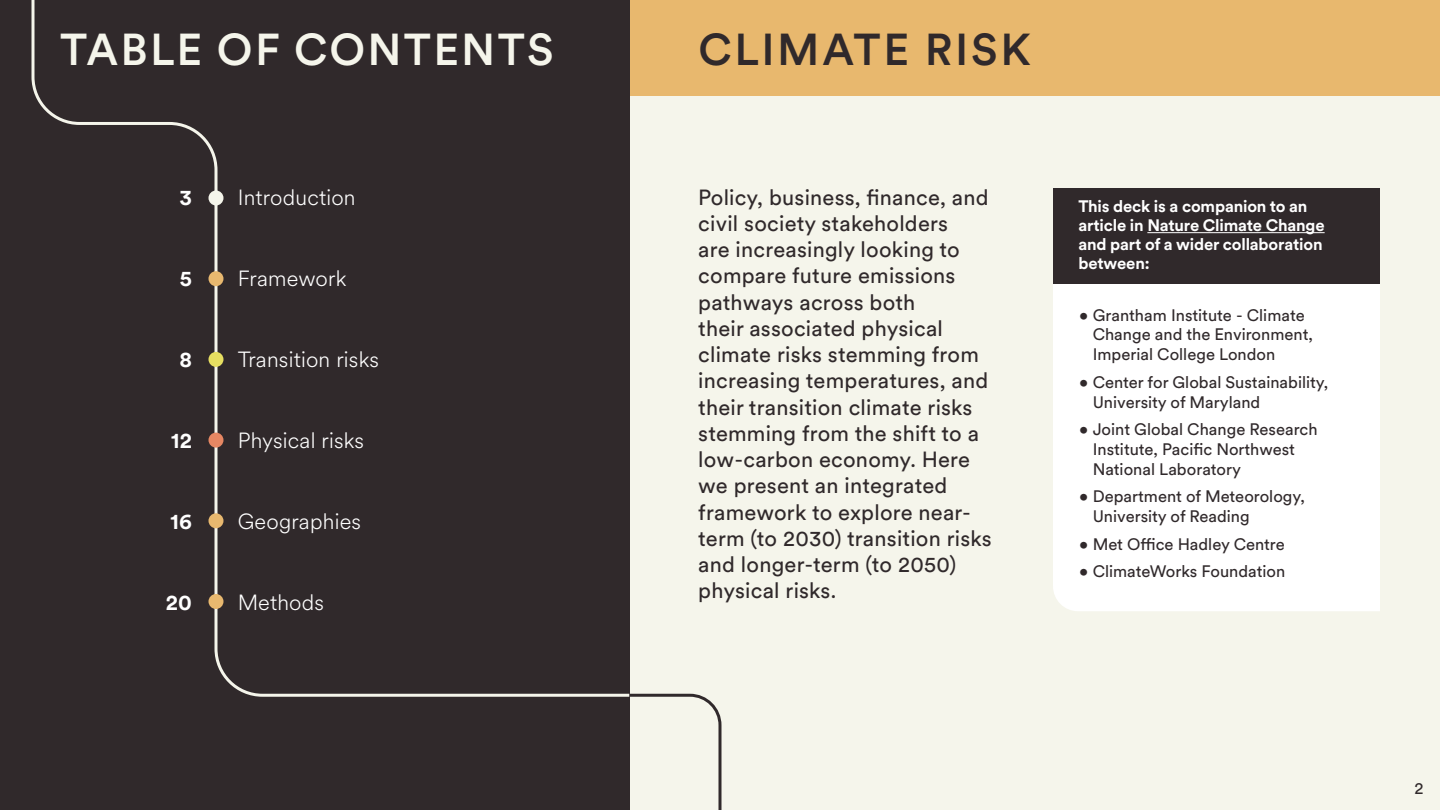
<style>
.page{position:relative;width:1440px;height:810px;background:#30292b}
.page>*{position:absolute;margin:0;border:0;box-sizing:border-box;transform-origin:0 0}
.t1{font:500 44.25px "Circular XX";letter-spacing:.05em;color:#f5f5eb}
.t2{font:500 44.25px "Circular XX";letter-spacing:.06em;color:#30292b}
.t3{font:21.75px/26.2px "Circular XX";letter-spacing:.01em;color:#30292b}
.t4{font:300 21.75px "Circular XX";letter-spacing:.01em;color:#fff}
.t5{font:700 21.75px "Circular XX";color:#fff}
.t6{font:16.5px/19.8px "Circular XX";color:#30292b}
.t7{font:700 16.5px/18.8px "Circular XX";letter-spacing:-.01em;color:#fff}
</style>
<div class="page">
<div style="left:630px;top:0;width:810px;height:810px;background:#f5f5eb"></div>
<svg style="left:632px;top:693px;width:90px;height:117px"></svg>
<svg style="left:31px;top:0;width:601px;height:697px"></svg>
<svg style="left:208px;top:190px;width:16px;height:16px"></svg>
<div style="left:208px;top:271px;width:16px;height:15px;background:#e8b86f;border-radius:50%"></div>
<div style="left:208px;top:352px;width:16px;height:15px;background:#e6de61;border-radius:50%"></div>
<div style="left:208px;top:433px;width:16px;height:15px;background:#e68763;border-radius:50%"></div>
<div style="left:208px;top:513px;width:16px;height:15px;background:#e8b86f;border-radius:50%"></div>
<div style="left:208px;top:594px;width:16px;height:15px;background:#e8b86f;border-radius:50%"></div>
<div style="left:1053px;top:284px;width:327px;height:327px;background:#fff"></div>
<div style="left:1053px;top:188px;width:327px;height:96px;background:#30292b"></div>
<hr style="left:1147px;top:232px;width:178px;height:1px;background:#fff">
<div style="left:630px;top:0;width:810px;height:96px;background:#e8b86e"></div>
<p class="t1" style="left:60px;top:19px;width:495px">TABLE OF CONTENTS</p>
<p class="t2" style="left:698px;top:19px;width:333px">CLIMATE RISK</p>
<p class="t5" style="left:179px;top:182px;width:14px">3</p>
<p class="t4" style="left:238px;top:182px;width:119px">Introduction</p>
<p class="t5" style="left:180px;top:263px;width:14px">5</p>
<p class="t4" style="left:238px;top:263px;width:110px">Framework</p>
<p class="t5" style="left:179px;top:344px;width:14px">8</p>
<p class="t4" style="left:238px;top:344px;width:143px">Transition risks</p>
<p class="t5" style="left:171px;top:425px;width:22px">12</p>
<p class="t4" style="left:238px;top:425px;width:128px">Physical risks</p>
<p class="t5" style="left:171px;top:506px;width:23px">16</p>
<p class="t4" style="left:238px;top:506px;width:125px">Geographies</p>
<p class="t5" style="left:166px;top:587px;width:28px">20</p>
<p class="t4" style="left:238px;top:587px;width:88px">Methods</p>
<p class="t3" style="left:698px;top:183px;width:295px">Policy, business, finance, and civil society stakeholders<br>are increasingly looking to compare future emissions pathways across both<br>their associated physical climate risks stemming from increasing temperatures, and their transition climate risks stemming from the shift to a low-carbon economy. Here we present an integrated framework to explore near&shy;term (to 2030) transition risks and longer-term (to 2050) physical risks.</p>
<p class="t7" style="left:1078px;top:196px;width:248px">This deck is a companion to an article in Nature Climate Change and part of a wider collaboration between:</p>
<p class="t6" style="left:1093px;top:304px;width:222px;text-indent:-14px">• Grantham Institute - Climate<br>Change and the Environment,<br>Imperial College London</p>
<p class="t6" style="left:1093px;top:371px;width:237px;text-indent:-14px">• Center for Global Sustainability,<br>University of Maryland</p>
<p class="t6" style="left:1093px;top:419px;width:226px;text-indent:-14px">• Joint Global Change Research<br>Institute, Pacific Northwest<br>National Laboratory</p>
<p class="t6" style="left:1093px;top:486px;width:214px;text-indent:-14px">• Department of Meteorology,<br>University of Reading</p>
<p class="t6" style="left:1079px;top:533px;width:207px">• Met Office Hadley Centre</p>
<p class="t6" style="left:1079px;top:561px;width:208px">• ClimateWorks Foundation</p>
<p class="t6" style="left:1414px;top:777px;width:11px">2</p>
</div>
